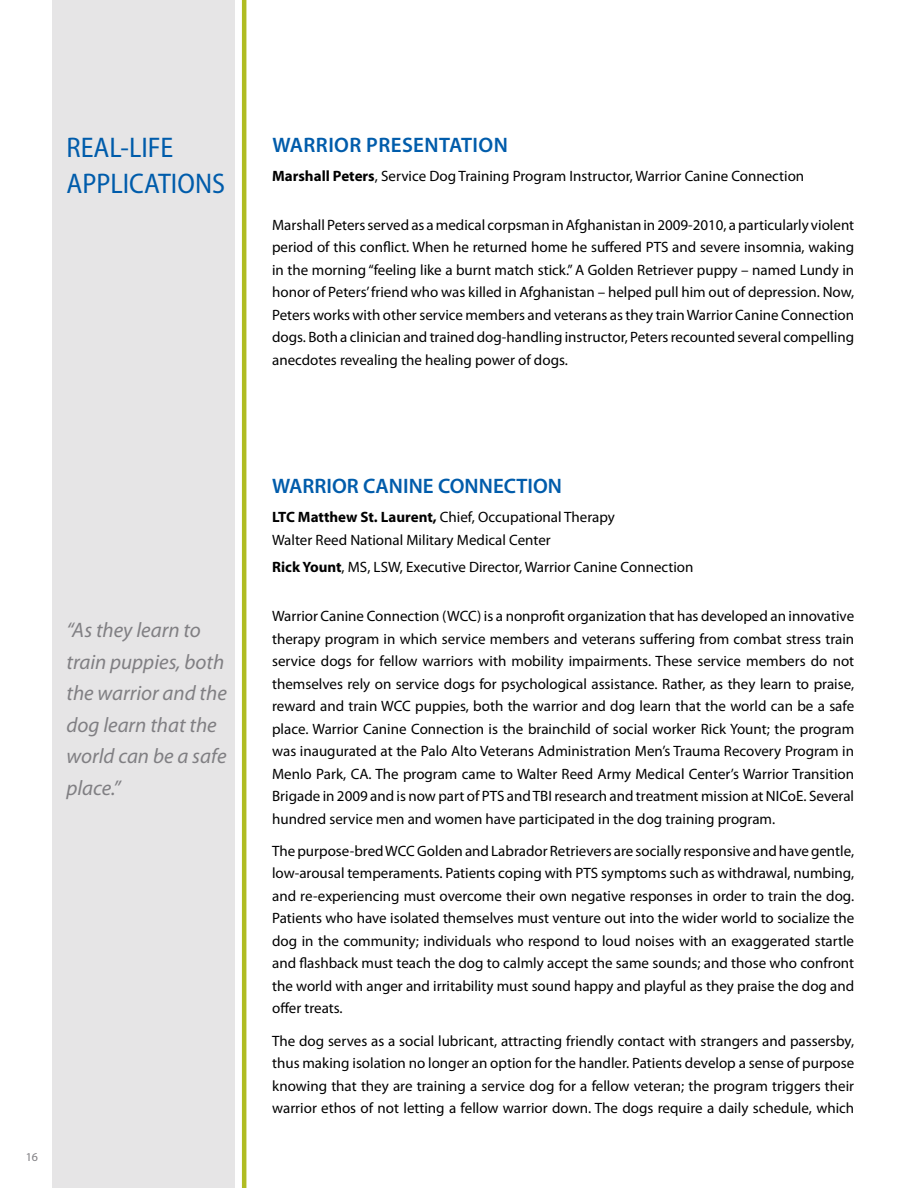
<style>
.page{position:relative;width:918px;height:1188px;background:#fff}
.page>*{position:absolute;margin:0;border:0;box-sizing:border-box;transform-origin:0 0}
.t1{font:semi-condensed 28.5px/36px "Myriad Pro";color:#005cab}
.t2{font:italic 21px/31.5px "Myriad Pro";color:#807f83}
.t3{font:600 21px "Myriad Pro";letter-spacing:.02em;color:#005cab}
.t4{font:15px/22.5px "Myriad Pro";color:#000;text-align:justify}
.t5{font:12px "Myriad Pro";color:#807f83}
.s1{font-weight:700}
</style>
<div class="page">
<div style="left:52px;top:0;width:183px;height:1188px;background:#e6e5e6"></div>
<hr style="left:242px;top:0;width:4px;height:1188px;background:#b0bc22">
<h1 class="t1" style="left:66px;top:131px;width:160px">REAL-LIFE<br>APPLICATIONS</h1>
<h2 class="t2" style="left:66px;top:614px;width:162px">“As they learn to train puppies, both the warrior and the dog learn that the world can be a safe place.”</h2>
<p class="t5" style="left:26px;top:1149px;width:14px">16</p>
<h2 class="t3" style="left:272px;top:131px;width:237px">WARRIOR PRESENTATION</h2>
<p class="t4" style="left:272px;top:164px;width:534px"><span class="s1">Marshall Peters</span>, Service Dog Training Program Instructor, Warrior Canine Connection</p>
<p class="t4" style="left:272px;top:213px;width:584px">Marshall Peters served as a medical corpsman in Afghanistan in 2009-2010, a particularly violent period of this conflict. When he returned home he suffered PTS and severe insomnia, waking in the morning “feeling like a burnt match stick.” A Golden Retriever puppy – named Lundy in honor of Peters’ friend who was killed in Afghanistan – helped pull him out of depression. Now, Peters works with other service members and veterans as they train Warrior Canine Connection dogs. Both a clinician and trained dog-handling instructor, Peters recounted several compelling anecdotes revealing the healing power of dogs.</p>
<h2 class="t3" style="left:272px;top:473px;width:30px">WARRIOR</h2>
<h2 class="t3" style="left:363px;top:473px;width:25px">CANINE</h2>
<h2 class="t3" style="left:438px;top:473px;width:26px">CONNE</h2>
<h2 class="t3" style="left:504px;top:473px;width:25px">CTION</h2>
<p class="t4" style="left:272px;top:506px;width:344px"><span class="s1">LTC Matthew St. Laurent,</span> Chief, Occupational Therapy<br>Walter Reed National Military Medical Center</p>
<p class="t4" style="left:272px;top:555px;width:423px"><span class="s1">Rick Yount</span>, MS, LSW, Executive Director, Warrior Canine Connection</p>
<p class="t4" style="left:272px;top:605px;width:584px">Warrior Canine Connection (WCC) is a nonprofit organization that has developed an innovative therapy program in which service members and veterans suffering from combat stress train service dogs for fellow warriors with mobility impairments. These service members do not themselves rely on service dogs for psychological assistance. Rather, as they learn to praise, reward and train WCC puppies, both the warrior and dog learn that the world can be a safe place. Warrior Canine Connection is the brainchild of social worker Rick Yount; the program was inaugurated at the Palo Alto Veterans Administration Men’s Trauma Recovery Program in Menlo Park, CA. The program came to Walter Reed Army Medical Center’s Warrior Transition Brigade in 2009 and is now part of PTS and TBI research and treatment mission at NICoE. Several hundred service men and women have participated in the dog training program.</p>
<p class="t4" style="left:272px;top:839px;width:584px">The purpose-bred WCC Golden and Labrador Retrievers are socially responsive and have gentle, low-arousal temperaments. Patients coping with PTS symptoms such as withdrawal, numbing, and re-experiencing must overcome their own negative responses in order to train the dog.<br>Patients who have isolated themselves must venture out into the wider world to socialize the dog in the community; individuals who respond to loud noises with an exaggerated startle and flashback must teach the dog to calmly accept the same sounds; and those who confront the world with anger and irritability must sound happy and playful as they praise the dog and offer treats.</p>
<p class="t4" style="left:272px;top:1029px;width:584px">The dog serves as a social lubricant, attracting friendly contact with strangers and passersby, thus making isolation no longer an option for the handler. Patients develop a sense of purpose knowing that they are training a service dog for a fellow veteran; the program triggers their warrior ethos of not letting a fellow warrior down. The dogs require a daily schedule, which</p>
</div>
